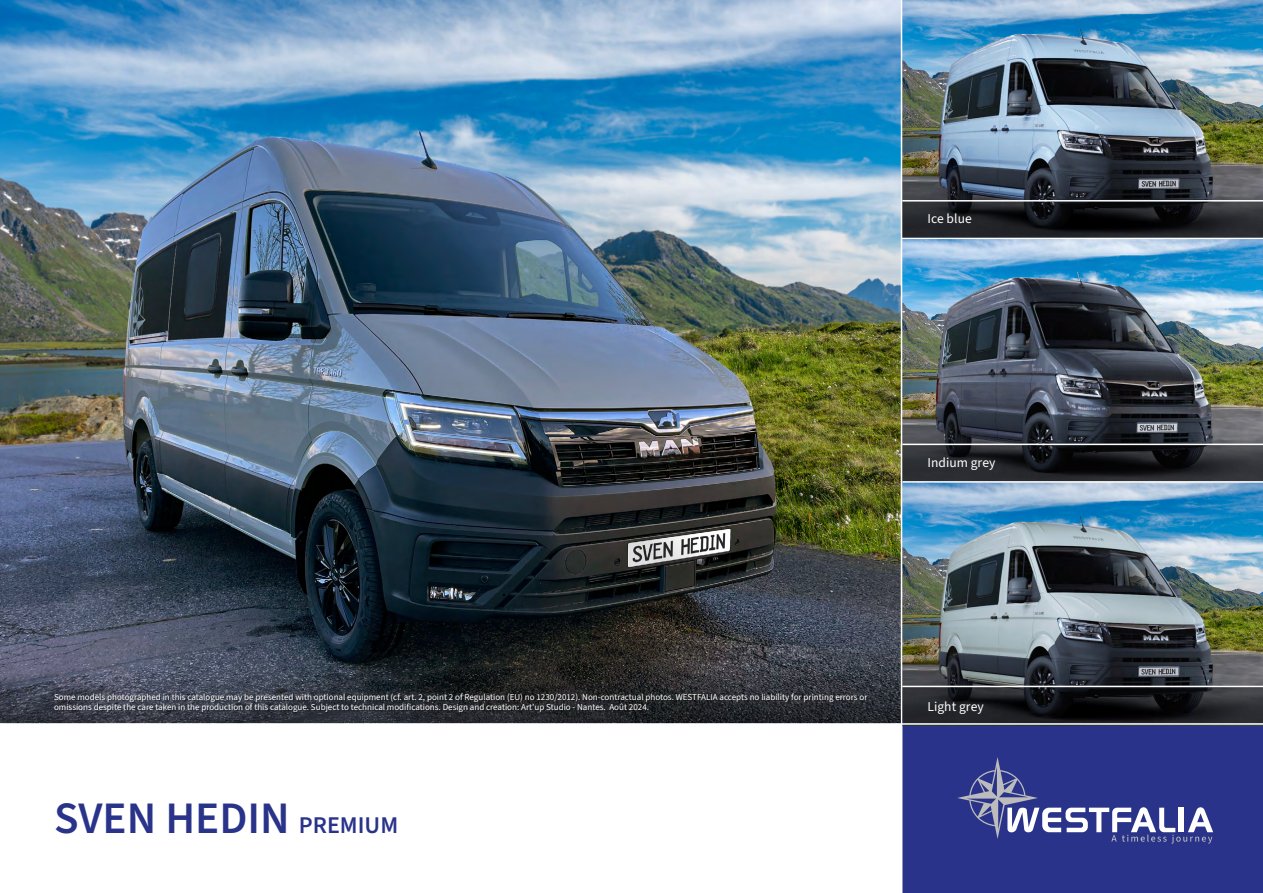
<style>
.page{position:relative;width:1263px;height:893px;background:#fff}
.page>*{position:absolute;margin:0;border:0;box-sizing:border-box;transform-origin:0 0}
.t1{font:600 45px "Source Sans 3";color:#29338a}
.t2{font:13.5px "Source Sans 3";letter-spacing:.005em;color:#fff}
.t3{font:9px/10.5px "Source Sans 3";color:#fff}
.s1{font-size:24px}
</style>
<div class="page">
<div style="left:901px;top:725px;width:362px;height:168px;background:#29338a"></div>
<img style="left:0;top:0;width:901px;height:668px">
<img style="left:902px;top:483px;width:361px;height:203px">
<img style="left:902px;top:239px;width:361px;height:205px">
<img style="left:902px;top:0;width:361px;height:200px">
<svg style="left:902px;top:687px;width:361px;height:36px;background:#1b1c20"></svg>
<svg style="left:902px;top:445px;width:361px;height:36px;background:#212226"></svg>
<svg style="left:902px;top:202px;width:361px;height:36px;background:#1c1e21"></svg>
<hr style="left:901px;top:0;width:1px;height:893px;background:#fff">
<svg style="left:0;top:668px;width:901px;height:55px;background:#33363f"></svg>
<svg style="left:957px;top:757px;width:256px;height:87px"></svg>
<div style="left:55px;top:693px;width:814px;height:20px;background:#000;opacity:.4"></div>
<h2 class="t2" style="left:927px;top:210px;width:46px">Ice blue</h2>
<h2 class="t2" style="left:927px;top:454px;width:70px">Indium grey</h2>
<p class="t3" style="left:54px;top:691px;width:815px">Some models photographed in this catalogue may be presented with optional equipment (cf. art. 2, point 2 of Regulation (EU) no 1230/2012). Non-contractual photos. WESTFALIA accepts no liability for printing errors or omissions despite the care taken in the production of this catalogue. Subject to technical modifications. Design and creation: Art’up Studio - Nantes. Août 2024.</p>
<h1 class="t1" style="left:54px;top:789px;width:346px">SVEN HEDIN <span class="s1">PREMIUM</span></h1>
<h2 class="t2" style="left:927px;top:698px;width:58px">Light grey</h2>
</div>
